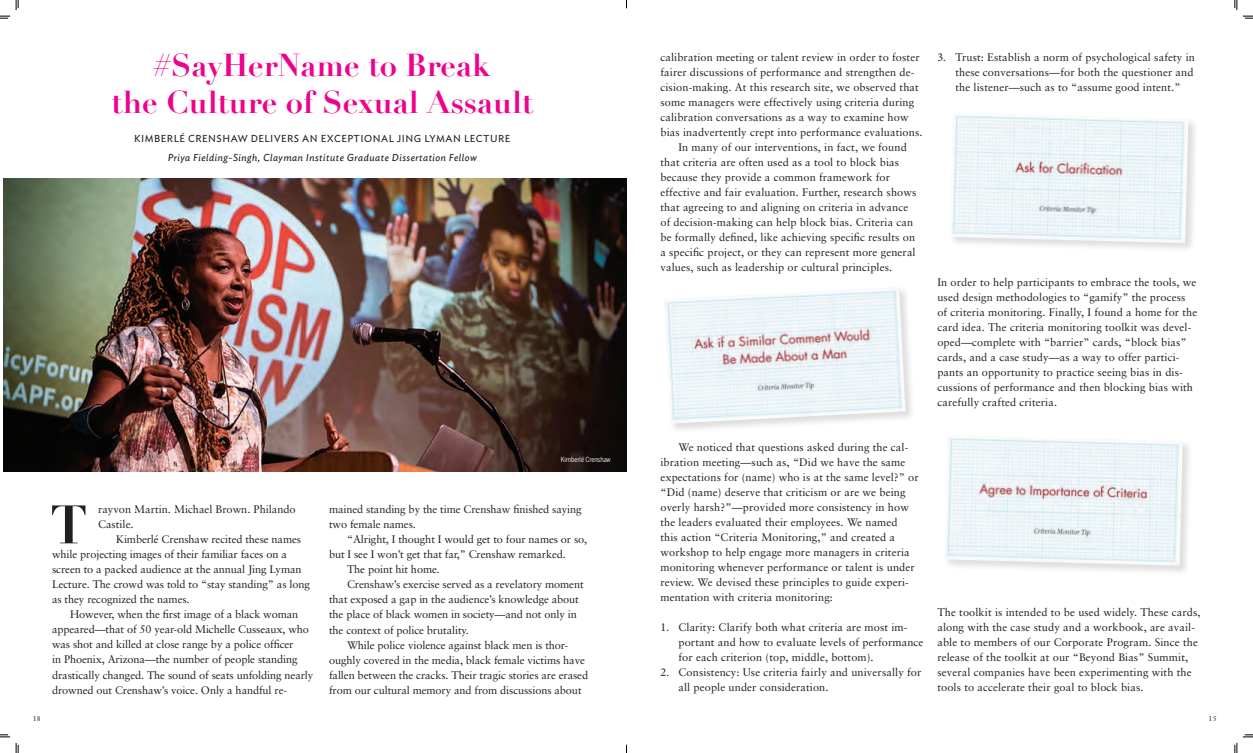
<style>
.page{position:relative;width:1253px;height:753px;background:#fff}
.page>*{position:absolute;margin:0;border:0;box-sizing:border-box;transform-origin:0 0}
.t1{font:700 53.1px "Didot";color:#231f20}
.t2{font:700 31px/37.2px "Didot";color:#ed028c;text-align:center}
.t3{font:11px/15px "Sabon";letter-spacing:.01em;color:#231f20}
.t4{font:11px/15px "Sabon";letter-spacing:-.01em;color:#231f20}
.t5{font:italic 10px "Ideal Sans";letter-spacing:.05em;color:#231f20}
.t6{font:10px "Ideal Sans";letter-spacing:.05em;color:#231f20}
.t7{font:7px "Benton Gothic Cond";letter-spacing:-.01em;color:#fff}
.t8{font:7px "Sabon";color:#231f20}
.s1{font-family:"Minion Pro";font-size:12px}
</style>
<div class="page">
<img style="left:3px;top:179px;width:623px;height:292px">
<div style="left:943px;top:434px;width:249px;height:141px;background:#231f20;opacity:.15"></div>
<img style="left:944px;top:435px;width:238px;height:130px">
<div style="left:663px;top:286px;width:252px;height:147px;background:#231f20;opacity:.15"></div>
<img style="left:664px;top:287px;width:241px;height:136px">
<div style="left:948px;top:112px;width:250px;height:141px;background:#231f20;opacity:.15"></div>
<img style="left:949px;top:113px;width:239px;height:130px">
<svg style="left:0;top:734px;width:19px;height:18px"></svg>
<svg style="left:0;top:0;width:19px;height:19px"></svg>
<svg style="left:1234px;top:734px;width:18px;height:18px"></svg>
<svg style="left:1234px;top:0;width:18px;height:19px"></svg>
<h2 class="t2" style="left:111px;top:47px;width:423px">#SayHerName to Break<br>the Culture of Sexual Assault</h2>
<p class="t6" style="left:134px;top:130px;width:377px">KIMBERLÉ CRENSHAW DELIVERS AN EXCEPTIONAL JING LYMAN LECTURE</p>
<p class="t5" style="left:168px;top:149px;width:311px">Priya Fielding-Singh, Clayman Institute Graduate Dissertation Fellow</p>
<p class="t7" style="left:560px;top:455px;width:52px">Kimberlé Crenshaw</p>
<p class="t8" style="left:33px;top:713px;width:10px">18</p>
<h1 class="t1" style="left:50px;top:491px;width:39px">T</h1>
<p class="t3" style="left:98px;top:501px;width:199px">rayvon Martin. Michael Brown. Philando<br>Castile.</p>
<p class="t4" style="left:52px;top:531px;width:259px;text-indent:64px">Kimberlé Crenshaw recited these names while projecting images of their familiar faces on a screen to a packed audience at the annual Jing Lyman Lecture. The crowd was told to “stay standing” as long as they recognized the names.</p>
<p class="t4" style="left:52px;top:606px;width:263px;text-indent:18px">However, when the first image of a black woman appeared—that of 50 year-old Michelle Cusseaux, who was shot and killed at close range by a police officer<br>in Phoenix, Arizona—the number of people standing drastically changed. The sound of seats unfolding nearly drowned out Crenshaw’s voice. Only a handful re-</p>
<p class="t4" style="left:329px;top:501px;width:254px">mained standing by the time Crenshaw finished saying two female names.</p>
<p class="t4" style="left:347px;top:531px;width:242px">“Alright, I thought I would get to four names or so,</p>
<p class="t4" style="left:329px;top:546px;width:238px">but I see I won’t get that far,” Crenshaw remarked.</p>
<p class="t4" style="left:347px;top:561px;width:94px">The point hit home.</p>
<p class="t4" style="left:347px;top:576px;width:238px">Crenshaw’s exercise served as a revelatory moment</p>
<p class="t4" style="left:329px;top:591px;width:251px">that exposed a gap in the audience’s knowledge about</p>
<p class="t4" style="left:329px;top:606px;width:249px">the place of black women in society—and not only in</p>
<p class="t4" style="left:329px;top:621px;width:141px">the context of police brutality.</p>
<p class="t4" style="left:347px;top:636px;width:222px">While police violence against black men is thor-</p>
<p class="t4" style="left:329px;top:651px;width:257px">oughly covered in the media, black female victims have</p>
<p class="t4" style="left:329px;top:666px;width:260px">fallen between the cracks. Their tragic stories are erased</p>
<p class="t4" style="left:329px;top:681px;width:254px">from our cultural memory and from discussions about</p>
<p class="t3" style="left:660px;top:49px;width:260px">calibration meeting or talent review in order to foster</p>
<p class="t3" style="left:660px;top:64px;width:255px">fairer discussions of performance and strengthen de-</p>
<p class="t3" style="left:660px;top:79px;width:260px">cision-making. At this research site, we observed that</p>
<p class="t3" style="left:660px;top:94px;width:255px">some managers were effectively using criteria during</p>
<p class="t3" style="left:660px;top:109px;width:249px">calibration conversations as a way to examine how</p>
<p class="t3" style="left:660px;top:124px;width:263px">bias inadvertently crept into performance evaluations.</p>
<p class="t3" style="left:678px;top:139px;width:230px">In many of our interventions, in fact, we found</p>
<p class="t3" style="left:660px;top:154px;width:240px">that criteria are often used as a tool to block bias</p>
<p class="t3" style="left:660px;top:169px;width:231px">because they provide a common framework for</p>
<p class="t3" style="left:660px;top:184px;width:257px">effective and fair evaluation. Further, research shows</p>
<p class="t3" style="left:660px;top:199px;width:249px">that agreeing to and aligning on criteria in advance</p>
<p class="t3" style="left:660px;top:214px;width:254px">of decision-making can help block bias. Criteria can</p>
<p class="t3" style="left:660px;top:229px;width:256px">be formally defined, like achieving specific results on</p>
<p class="t3" style="left:660px;top:244px;width:257px">a specific project, or they can represent more general</p>
<p class="t3" style="left:660px;top:259px;width:233px">values, such as leadership or cultural principles.</p>
<p class="t3" style="left:660px;top:439px;width:260px;text-indent:18px">We noticed that questions asked during the cal&shy;ibration meeting—such as, “Did we have the same expectations for (name) who is at the same level?” or “Did (name) deserve that criticism or are we being overly harsh?”—provided more consistency in how the leaders evaluated their employees. We named<br>this action “Criteria Monitoring,” and created a workshop to help engage more managers in criteria monitoring whenever performance or talent is under review. We devised these principles to guide experi&shy;mentation with criteria monitoring:</p>
<p class="t3" style="left:678px;top:619px;width:246px;text-indent:-18px"><span class="s1">1.</span> Clarity: Clarify both what criteria are most im&shy;portant and how to evaluate levels of performance for each criterion (top, middle, bottom).</p>
<p class="t3" style="left:678px;top:664px;width:244px;text-indent:-18px"><span class="s1">2.</span> Consistency: Use criteria fairly and universally for all people under consideration.</p>
<p class="t3" style="left:955px;top:49px;width:241px;text-indent:-18px"><span class="s1">3.</span> Trust: Establish a norm of psychological safety in these conversations—for both the questioner and the listener—such as to “assume good intent.”</p>
<p class="t3" style="left:937px;top:274px;width:261px">In order to help participants to embrace the tools, we used design methodologies to “gamify” the process of criteria monitoring. Finally, I found a home for the card idea. The criteria monitoring toolkit was devel&shy;oped—complete with “barrier” cards, “block bias” cards, and a case study—as a way to offer partici&shy;pants an opportunity to practice seeing bias in dis&shy;cussions of performance and then blocking bias with carefully crafted criteria.</p>
<p class="t3" style="left:937px;top:604px;width:264px">The toolkit is intended to be used widely. These cards, along with the case study and a workbook, are avail&shy;able to members of our Corporate Program. Since the release of the toolkit at our “Beyond Bias” Summit, several companies have been experimenting with the tools to accelerate their goal to block bias.</p>
<p class="t8" style="left:1208px;top:713px;width:10px">15</p>
</div>
